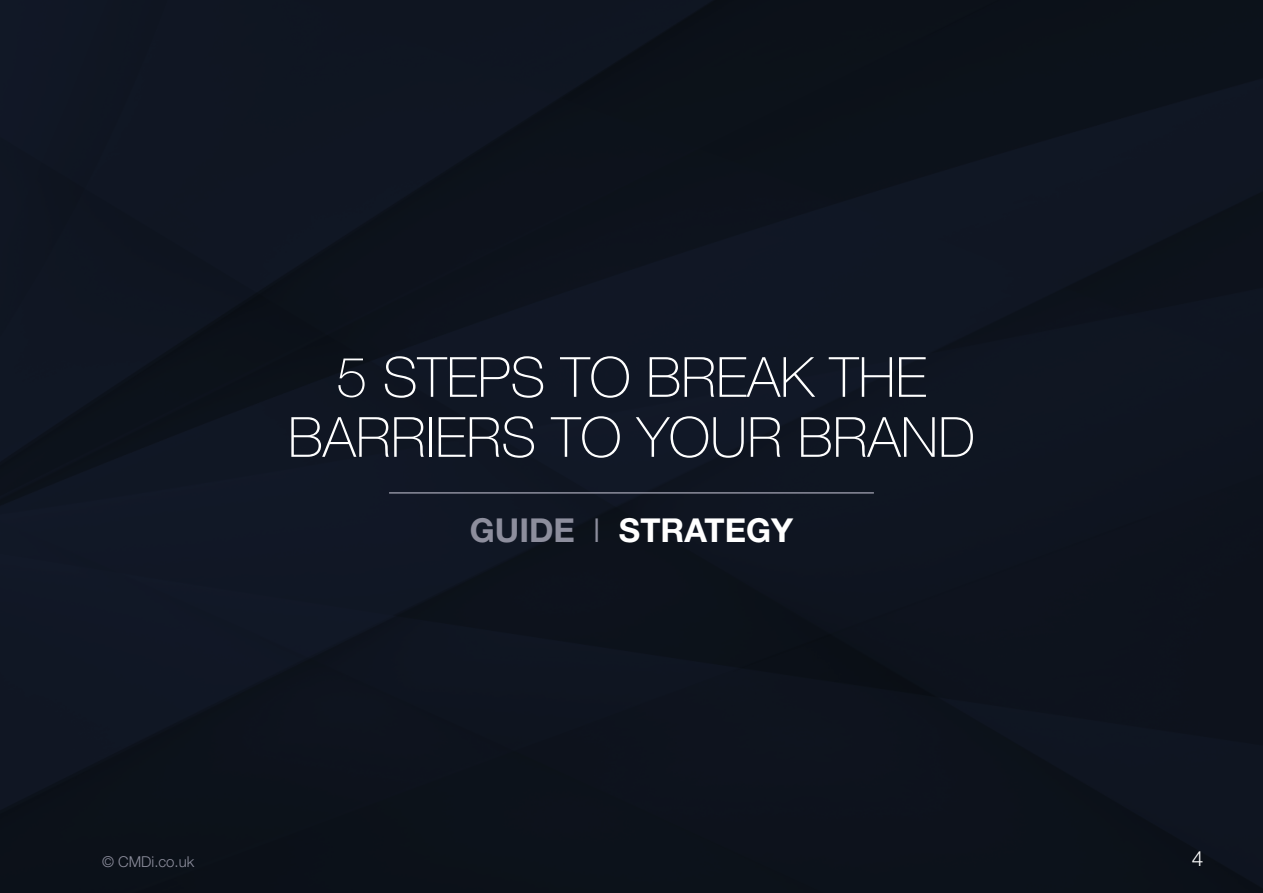
<style>
.page{position:relative;width:1263px;height:893px;background:#0f1420}
.page>*{position:absolute;margin:0;border:0;box-sizing:border-box;transform-origin:0 0}
.t1{font:100 55.5px/60px "Helvetica Neue LT Pro";color:#fff;text-align:center}
.t2{font:700 33px "Helvetica Neue LT Pro";color:#fff}
.t3{font:300 21px "Helvetica Neue LT Pro";color:#fff}
.t4{font:300 15px "Helvetica Neue LT Pro";color:#8d8e9d}
.s1{color:#8d8e9d}
.s2{font-weight:300;color:#8d8e9d}
</style>
<div class="page">
<hr style="left:389px;top:492px;width:485px;height:2px;background:#8d8e9d">
<p class="t1" style="left:288px;top:346px;width:689px">5 STEPS TO BREAK THE<br>BARRIERS TO YOUR BRAND</p>
<p class="t2" style="left:470px;top:510px;width:325px"><span class="s1">GUIDE</span> <span class="s2">I</span> STRATEGY</p>
<p class="t4" style="left:102px;top:852px;width:94px">© CMDi.co.uk</p>
<p class="t3" style="left:1192px;top:846px;width:13px">4</p>
</div>
